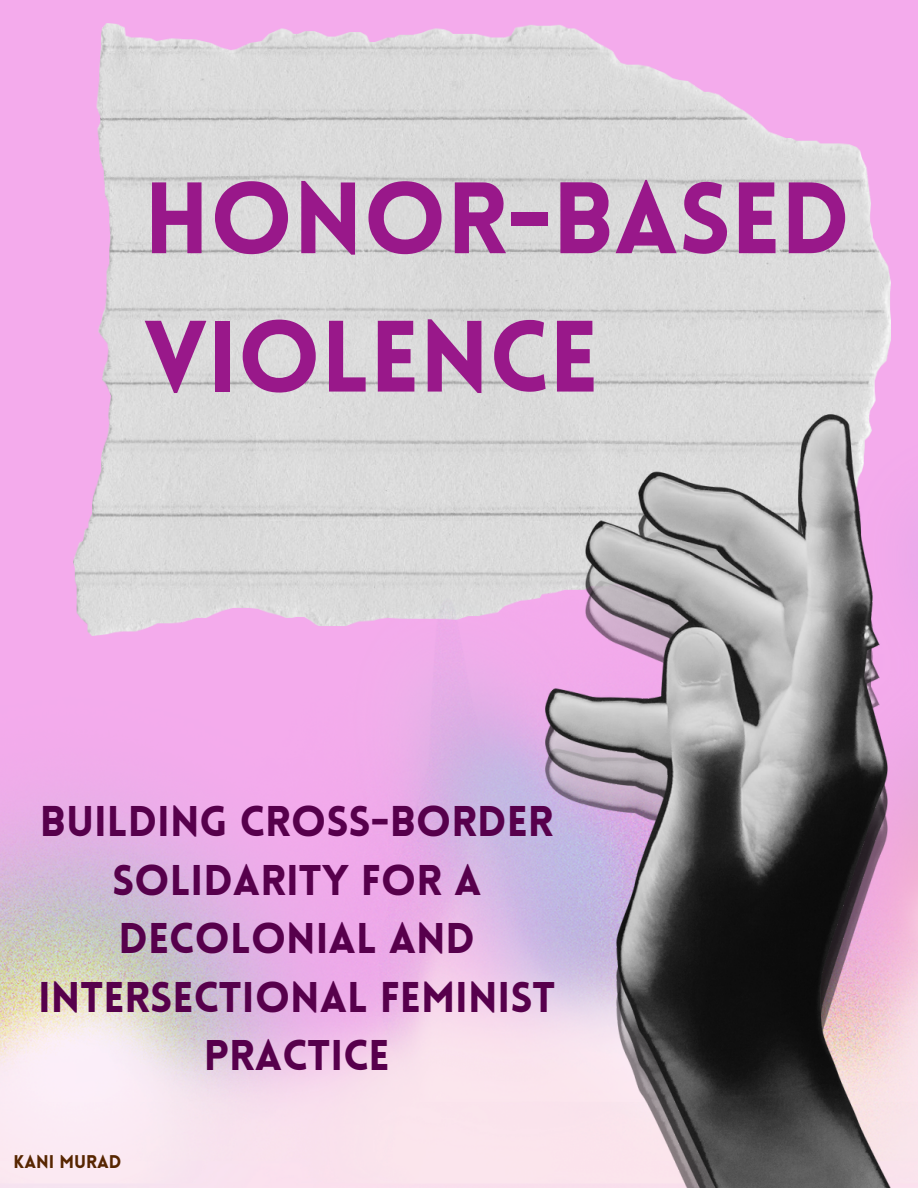
<style>
.page{position:relative;width:918px;height:1188px;background:#f4abec}
.page>*{position:absolute;margin:0;border:0;box-sizing:border-box;transform-origin:0 0}
.t1{font:900 99px/138.3px "Lovelo";color:#99188a}
.t2{font:900 42px/58.5px "Lovelo";color:#57004c;text-align:center}
.t3{font:900 18px "Lovelo";color:#572601}
</style>
<div class="page">
<img style="left:96px;top:24px;width:794px;height:402px">
<img style="left:0;top:426px;width:918px;height:762px">
<img style="left:546px;top:414px;width:344px;height:774px">
<p class="t1" style="left:144px;top:159px;width:708px">HONOR-BASED<br>VIOLENCE</p>
<p class="t2" style="left:38px;top:797px;width:519px">BUILDING CROSS-BORDER<br>SOLIDARITY FOR A<br>DECOLONIAL AND<br>INTERSECTIONAL FEMINIST<br>PRACTICE</p>
<p class="t3" style="left:14px;top:1155px;width:110px">KANI MURAD</p>
</div>
